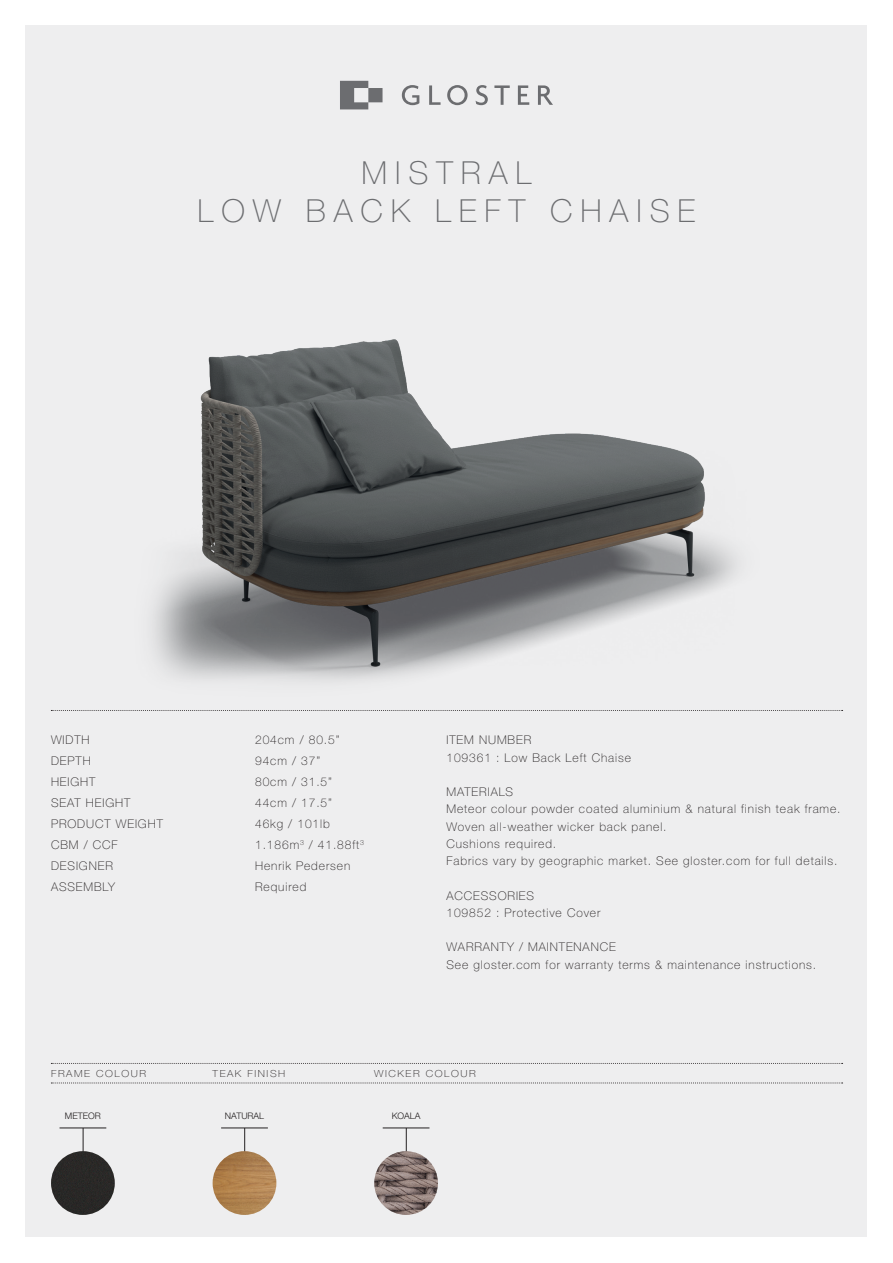
<style>
.page{position:relative;width:893px;height:1263px;background:#fff}
.page>*{position:absolute;margin:0;border:0;box-sizing:border-box;transform-origin:0 0}
.t1{font:100 31.8px "Helvetica Neue LT Pro";letter-spacing:.25em;color:#6c6d70}
.t2{font:100 12px "Helvetica Neue LT Pro";letter-spacing:.075em;color:#231f20}
.t3{font:100 9.75px "Helvetica Neue LT Pro";letter-spacing:.15em;color:#231f20;scale:1.08 1}
.t4{font:300 9px "Helvetica Neue LT Pro";color:#231f20}
</style>
<div class="page">
<div style="left:26px;top:26px;width:841px;height:1211px;background:#eeeeef"></div>
<svg style="left:340px;top:81px;width:213px;height:28px"></svg>
<svg style="left:51px;top:1083px;width:792px;height:1px"></svg>
<svg style="left:51px;top:1063px;width:792px;height:1px"></svg>
<svg style="left:51px;top:710px;width:792px;height:1px"></svg>
<img style="left:152px;top:340px;width:585px;height:341px">
<hr style="left:221px;top:1128px;width:47px;height:1px;background:#231f20">
<svg style="left:244px;top:1128px;width:1px;height:23px"></svg>
<img style="left:213px;top:1151px;width:63px;height:64px;border-radius:32px">
<hr style="left:60px;top:1128px;width:46px;height:1px;background:#231f20">
<svg style="left:83px;top:1128px;width:1px;height:23px"></svg>
<div style="left:51px;top:1151px;width:64px;height:64px;background:#292827;border-radius:32px"></div>
<hr style="left:383px;top:1128px;width:46px;height:1px;background:#231f20">
<svg style="left:406px;top:1128px;width:1px;height:23px"></svg>
<img style="left:374px;top:1151px;width:64px;height:64px;border-radius:32px">
<p class="t1" style="left:361px;top:154px;width:171px">MISTRAL</p>
<p class="t1" style="left:198px;top:192px;width:499px">LOW BACK LEFT CHAISE</p>
<p class="t2" style="left:51px;top:733px;width:40px">WIDTH</p>
<p class="t2" style="left:51px;top:754px;width:41px">DEPTH</p>
<p class="t2" style="left:51px;top:775px;width:46px">HEIGHT</p>
<p class="t2" style="left:51px;top:796px;width:81px">SEAT HEIGHT</p>
<p class="t2" style="left:51px;top:817px;width:113px">PRODUCT WEIGHT</p>
<p class="t2" style="left:51px;top:838px;width:68px">CBM / CCF</p>
<p class="t2" style="left:51px;top:859px;width:63px">DESIGNER</p>
<p class="t2" style="left:51px;top:880px;width:66px">ASSEMBLY</p>
<p class="t2" style="left:255px;top:733px;width:86px">204cm / 80.5”</p>
<p class="t2" style="left:255px;top:754px;width:67px">94cm / 37”</p>
<p class="t2" style="left:255px;top:775px;width:78px">80cm / 31.5”</p>
<p class="t2" style="left:255px;top:796px;width:78px">44cm / 17.5”</p>
<p class="t2" style="left:255px;top:817px;width:76px">46kg / 101lb</p>
<p class="t2" style="left:255px;top:838px;width:110px">1.186m<sup>3</sup> / 41.88ft<sup>3</sup></p>
<p class="t2" style="left:255px;top:859px;width:97px">Henrik Pedersen</p>
<p class="t2" style="left:255px;top:880px;width:53px">Required</p>
<p class="t2" style="left:446px;top:733px;width:86px">ITEM NUMBER</p>
<p class="t2" style="left:446px;top:750px;width:186px">109361 : Low Back Left Chaise</p>
<p class="t2" style="left:446px;top:785px;width:68px">MATERIALS</p>
<p class="t2" style="left:446px;top:802px;width:396px">Meteor colour powder coated aluminium &amp; natural finish teak frame.</p>
<p class="t2" style="left:446px;top:819px;width:222px">Woven all-weather wicker back panel.</p>
<p class="t2" style="left:446px;top:836px;width:111px">Cushions required.</p>
<p class="t2" style="left:446px;top:854px;width:392px">Fabrics vary by geographic market. See gloster.com for full details.</p>
<p class="t2" style="left:446px;top:888px;width:89px">ACCESSORIES</p>
<p class="t2" style="left:446px;top:905px;width:155px">109852 : Protective Cover</p>
<p class="t2" style="left:446px;top:940px;width:171px">WARRANTY / MAINTENANCE</p>
<p class="t2" style="left:446px;top:957px;width:371px">See gloster.com for warranty terms &amp; maintenance instructions.</p>
<p class="t3" style="left:51px;top:1067px;width:90px">FRAME COLOUR</p>
<p class="t3" style="left:374px;top:1067px;width:96px">WICKER COLOUR</p>
<p class="t4" style="left:392px;top:1111px;width:30px">KOALA</p>
<p class="t3" style="left:213px;top:1067px;width:69px">TEAK FINISH</p>
<p class="t4" style="left:65px;top:1111px;width:37px">METEOR</p>
<p class="t4" style="left:225px;top:1111px;width:41px">NATURAL</p>
</div>
